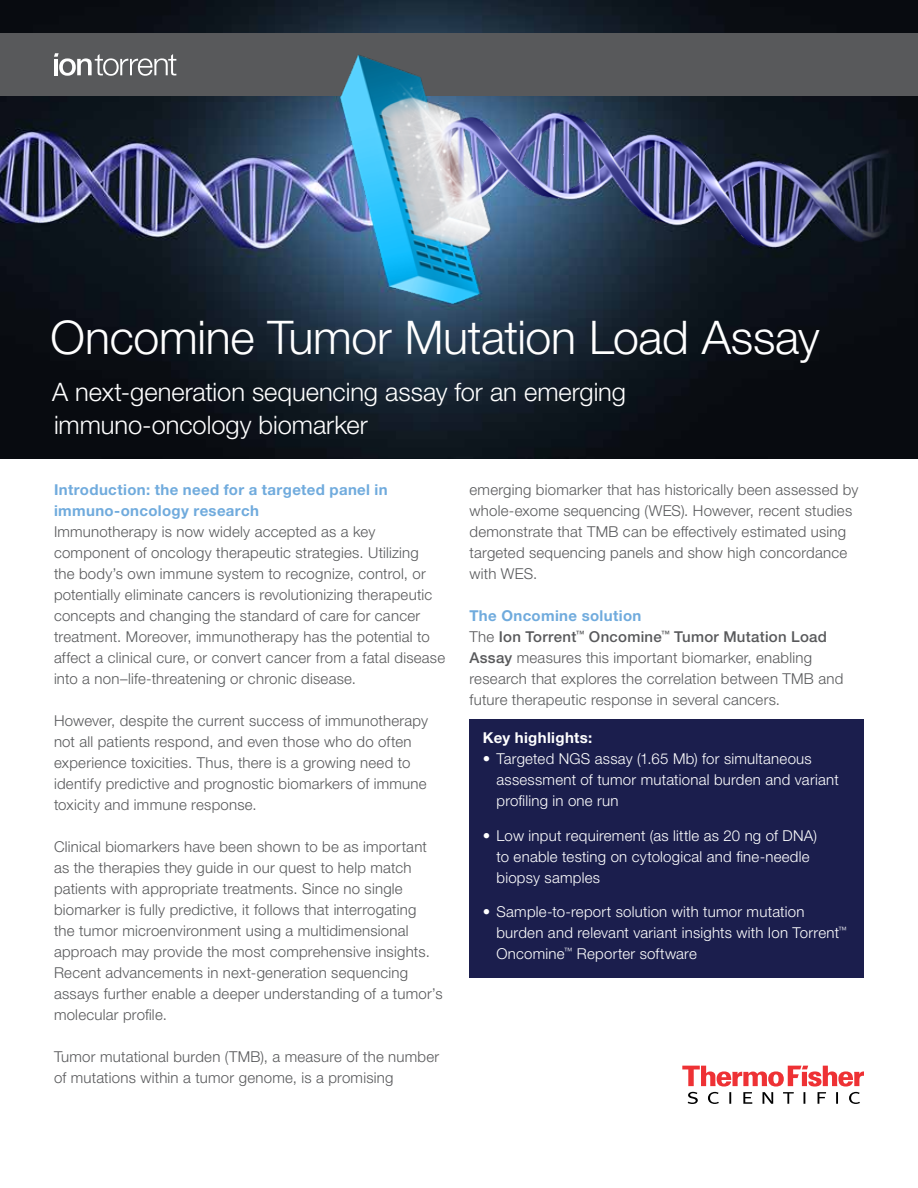
<style>
.page{position:relative;width:918px;height:1188px;background:#fff}
.page>*{position:absolute;margin:0;border:0;box-sizing:border-box;transform-origin:0 0}
.t1{font:300 46.5px "Helvetica Neue LTW1 G";letter-spacing:-.005em;color:#fff}
.t2{font:300 25.5px/33px "Helvetica Neue LTW1 G";letter-spacing:-.005em;color:#fff}
.t3{font:300 15px/21px "Helvetica Neue LTW1 G";letter-spacing:.015em;color:#58595b}
.t4{font:300 15px/21px "Helvetica Neue LTW1 G";letter-spacing:.015em;color:#fff}
.t5{font:700 15px/21px "Helvetica Neue LTW1 G";letter-spacing:.025em;color:#70abdd}
.t6{font:700 15px "Helvetica Neue LTW1 G";letter-spacing:.025em;color:#fff}
.s1{font-weight:700;color:#70abdd}
.s2{font-weight:500}
</style>
<div class="page">
<img style="left:0;top:363px;width:918px;height:96px">
<svg style="left:682px;top:1066px;width:182px;height:38px"></svg>
<div style="left:469px;top:719px;width:395px;height:259px;background:#1b1e4d"></div>
<img style="left:0;top:0;width:918px;height:363px">
<h1 class="t1" style="left:51px;top:309px;width:771px">Oncomine Tumor Mutation Load Assay</h1>
<h2 class="t2" style="left:52px;top:375px;width:575px">A next-generation sequencing assay for an emerging immuno-oncology biomarker</h2>
<p class="t5" style="left:54px;top:479px;width:335px">Introduction: the need for a targeted panel in immuno-oncology research</p>
<p class="t3" style="left:54px;top:521px;width:393px">Immunotherapy is now widely accepted as a key component of oncology therapeutic strategies. Utilizing<br>the body’s own immune system to recognize, control, or potentially eliminate cancers is revolutionizing therapeutic concepts and changing the standard of care for cancer treatment. Moreover, immunotherapy has the potential to affect a clinical cure, or convert cancer from a fatal disease into a non–life-threatening or chronic disease.</p>
<p class="t3" style="left:54px;top:710px;width:376px">However, despite the current success of immunotherapy not all patients respond, and even those who do often experience toxicities. Thus, there is a growing need to identify predictive and prognostic biomarkers of immune toxicity and immune response.</p>
<p class="t3" style="left:54px;top:836px;width:390px">Clinical biomarkers have been shown to be as important as the therapies they guide in our quest to help match patients with appropriate treatments. Since no single biomarker is fully predictive, it follows that interrogating<br>the tumor microenvironment using a multidimensional approach may provide the most comprehensive insights.<br>Recent advancements in next-generation sequencing assays further enable a deeper understanding of a tumor’s molecular profile.</p>
<p class="t3" style="left:54px;top:1046px;width:387px">Tumor mutational burden (TMB), a measure of the number of mutations within a tumor genome, is a promising</p>
<p class="t3" style="left:470px;top:479px;width:390px">emerging biomarker that has historically been assessed by whole-exome sequencing (WES). However, recent studies demonstrate that TMB can be effectively estimated using targeted sequencing panels and show high concordance with WES.</p>
<p class="t3" style="left:470px;top:605px;width:375px"><span class="s1">The Oncomine solution<br></span>The <span class="s2">Ion Torrent</span><sup>™</sup> <span class="s2">Oncomine</span><sup>™</sup> <span class="s2">Tumor Mutation Load Assay</span> measures this important biomarker, enabling research that explores the correlation between TMB and future therapeutic response in several cancers.</p>
<p class="t6" style="left:483px;top:729px;width:111px">Key highlights:</p>
<p class="t4" style="left:496px;top:749px;width:344px;text-indent:-14px">• Targeted NGS assay (1.65 Mb) for simultaneous assessment of tumor mutational burden and variant profiling in one run</p>
<p class="t4" style="left:496px;top:825px;width:322px;text-indent:-14px">• Low input requirement (as little as 20 ng of DNA) to enable testing on cytological and fine-needle biopsy samples</p>
<p class="t4" style="left:496px;top:902px;width:352px;text-indent:-14px">• Sample-to-report solution with tumor mutation burden and relevant variant insights with Ion Torrent<sup>™<br></sup>Oncomine<sup>™</sup> Reporter software</p>
</div>
